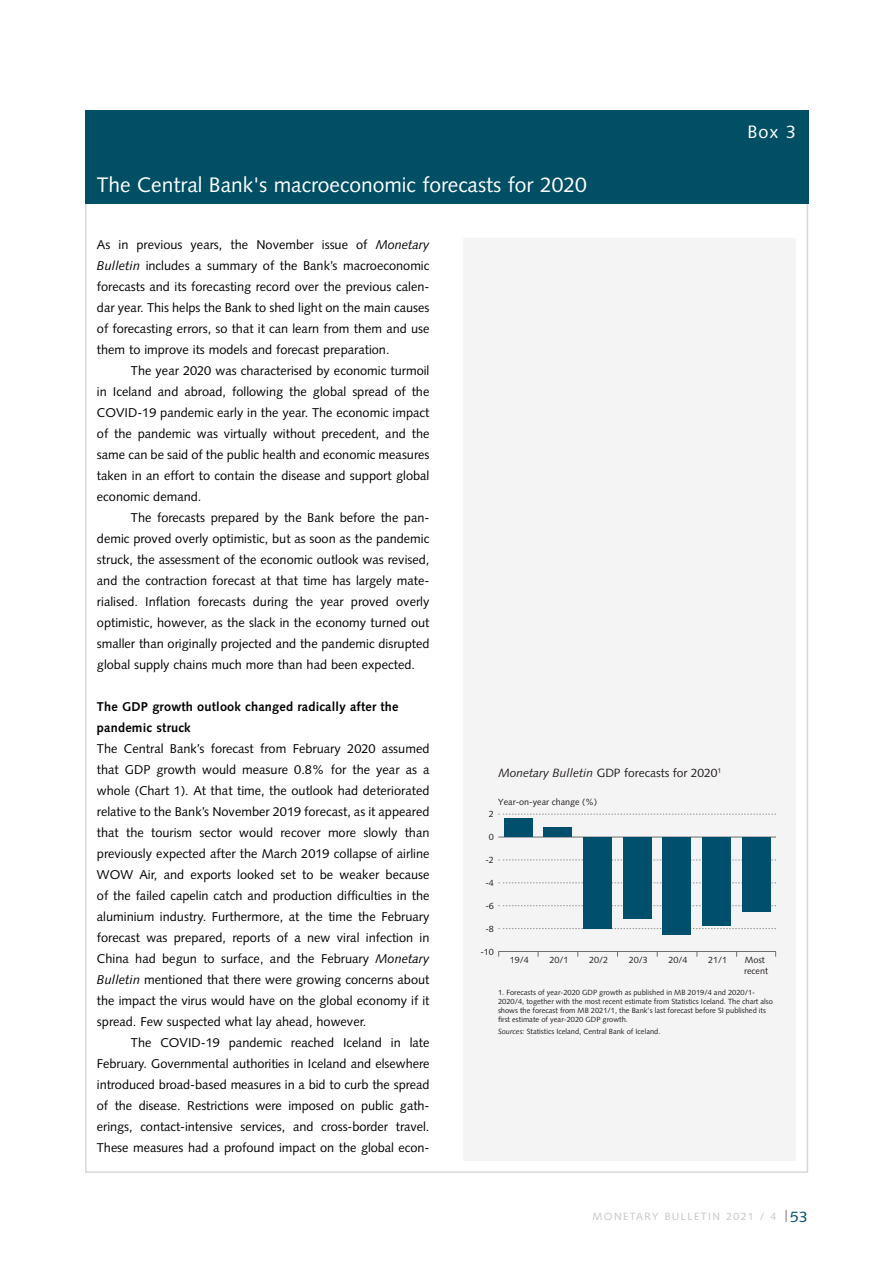
<style>
.page{position:relative;width:893px;height:1263px;background:#fff}
.page>*{position:absolute;margin:0;border:0;box-sizing:border-box;transform-origin:0 0}
.t1{font:21px "Syntax LT Std";color:#fff}
.t2{font:18px "Syntax LT Std";color:#fff}
.t3{font:12.75px/21px "Syntax LT Std";color:#000;text-align:justify}
.t4{font:700 12.75px/21px "Syntax LT Std";letter-spacing:.015em;color:#000}
.t5{font:12px "Syntax LT Std";color:#221e1f}
.t6{font:10.5px "Syntax LT Std";letter-spacing:.135em;color:#c7c5c3}
.t7{font:9px/10.8px "Syntax LT Std";color:#221e1f}
.t8{font:7.5px/9px "Syntax LT Std";color:#221e1f}
.s1{font-style:italic}
.s2{font-size:15px;color:#004f6d}
</style>
<div class="page">
<svg style="left:785px;top:1210px;width:2px;height:12px"></svg>
<div style="left:463px;top:238px;width:333px;height:923px;background:#f5f4f4"></div>
<div style="left:85px;top:111px;width:723px;height:93px;background:#004f64"></div>
<hr style="left:498px;top:951px;width:278px;height:1px;background:#6d6e71">
<svg style="left:498px;top:928px;width:278px;height:1px"></svg>
<svg style="left:498px;top:905px;width:278px;height:1px"></svg>
<svg style="left:498px;top:882px;width:278px;height:1px"></svg>
<svg style="left:498px;top:860px;width:278px;height:1px"></svg>
<hr style="left:498px;top:837px;width:278px;height:1px;background:#6d6e71">
<svg style="left:498px;top:814px;width:278px;height:1px"></svg>
<div style="left:504px;top:819px;width:28px;height:18px;background:#004f6d"></div>
<div style="left:544px;top:828px;width:28px;height:9px;background:#004f6d"></div>
<div style="left:583px;top:837px;width:29px;height:91px;background:#004f6d"></div>
<div style="left:623px;top:837px;width:28px;height:81px;background:#004f6d"></div>
<div style="left:662px;top:837px;width:29px;height:97px;background:#004f6d"></div>
<div style="left:702px;top:837px;width:29px;height:88px;background:#004f6d"></div>
<div style="left:742px;top:837px;width:28px;height:74px;background:#004f6d"></div>
<h1 class="t1" style="left:97px;top:172px;width:491px">The Central Bank's macroeconomic forecasts for 2020</h1>
<h2 class="t2" style="left:747px;top:121px;width:50px">Box 3</h2>
<p class="t3" style="left:97px;top:234px;width:334px">As in previous years, the November issue of <span class="s1">Monetary Bulletin</span> includes a summary of the Bank’s macroeconomic forecasts and its forecasting record over the previous calen&shy;dar year. This helps the Bank to shed light on the main causes of forecasting errors, so that it can learn from them and use them to improve its models and forecast preparation.</p>
<p class="t3" style="left:97px;top:360px;width:334px;text-indent:34px">The year 2020 was characterised by economic turmoil in Iceland and abroad, following the global spread of the COVID-19 pandemic early in the year. The economic impact of the pandemic was virtually without precedent, and the same can be said of the public health and economic measures taken in an effort to contain the disease and support global economic demand.</p>
<p class="t3" style="left:97px;top:507px;width:334px;text-indent:34px">The forecasts prepared by the Bank before the pan&shy;demic proved overly optimistic, but as soon as the pandemic struck, the assessment of the economic outlook was revised, and the contraction forecast at that time has largely mate&shy;rialised. Inflation forecasts during the year proved overly optimistic, however, as the slack in the economy turned out smaller than originally projected and the pandemic disrupted global supply chains much more than had been expected.</p>
<p class="t4" style="left:97px;top:696px;width:303px">The GDP growth outlook changed radically after the pandemic struck</p>
<p class="t3" style="left:97px;top:738px;width:334px">The Central Bank’s forecast from February 2020 assumed that GDP growth would measure 0.8% for the year as a whole (Chart 1). At that time, the outlook had deteriorated relative to the Bank’s November 2019 forecast, as it appeared that the tourism sector would recover more slowly than previously expected after the March 2019 collapse of airline WOW Air, and exports looked set to be weaker because of the failed capelin catch and production difficulties in the aluminium industry. Furthermore, at the time the February forecast was prepared, reports of a new viral infection in China had begun to surface, and the February <span class="s1">Monetary Bulletin</span> mentioned that there were growing concerns about the impact the virus would have on the global economy if it spread. Few suspected what lay ahead, however.</p>
<p class="t3" style="left:97px;top:1032px;width:334px;text-indent:34px">The COVID-19 pandemic reached Iceland in late February. Governmental authorities in Iceland and elsewhere introduced broad-based measures in a bid to curb the spread of the disease. Restrictions were imposed on public gath&shy;erings, contact-intensive services, and cross-border travel.<br>These measures had a profound impact on the global econ-</p>
<p class="t5" style="left:499px;top:766px;width:224px"><span class="s1">Monetary Bulletin</span> GDP forecasts for 2020<sup>1</sup></p>
<p class="t7" style="left:498px;top:796px;width:101px">Year-on-year change (%)</p>
<p class="t7" style="left:489px;top:809px;width:7px">2</p>
<p class="t7" style="left:489px;top:832px;width:7px">0</p>
<p class="t7" style="left:485px;top:855px;width:10px">-2</p>
<p class="t7" style="left:485px;top:878px;width:10px">-4</p>
<p class="t7" style="left:485px;top:900px;width:10px">-6</p>
<p class="t7" style="left:485px;top:923px;width:10px">-8</p>
<p class="t7" style="left:480px;top:946px;width:15px">-10</p>
<p class="t7" style="left:510px;top:955px;width:21px">19/4</p>
<p class="t7" style="left:550px;top:955px;width:21px">20/1</p>
<p class="t7" style="left:589px;top:955px;width:21px">20/2</p>
<p class="t7" style="left:629px;top:955px;width:21px">20/3</p>
<p class="t7" style="left:669px;top:955px;width:21px">20/4</p>
<p class="t7" style="left:708px;top:955px;width:21px">21/1</p>
<p class="t7" style="left:744px;top:955px;width:25px">Most recent</p>
<p class="t8" style="left:498px;top:988px;width:277px">1. Forecasts of year-2020 GDP growth as published in MB 2019/4 and 2020/1- 2020/4, together with the most recent estimate from Statistics Iceland. The chart also shows the forecast from MB 2021/1, the Bank’s last forecast before SI published its first estimate of year-2020 GDP growth.</p>
<p class="t8" style="left:498px;top:1027px;width:164px"><span class="s1">Sources:</span> Statistics Iceland, Central Bank of Iceland.</p>
<p class="t6" style="left:592px;top:1210px;width:217px">MONETARY BULLETIN 2021 / 4 <span class="s2">53</span></p>
</div>
